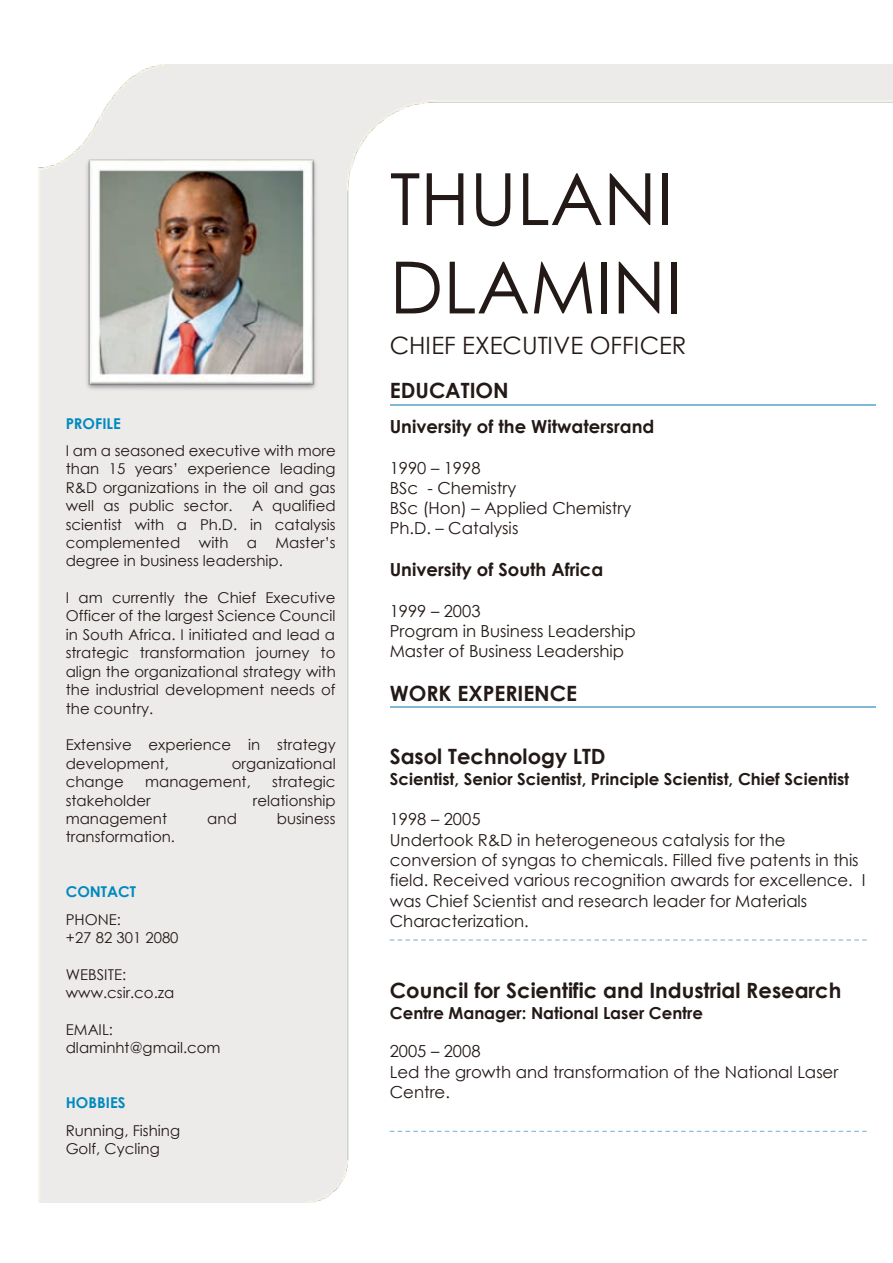
<style>
.page{position:relative;width:893px;height:1263px;background:#fff}
.page>*{position:absolute;margin:0;border:0;box-sizing:border-box;transform-origin:0 0}
.t1{font:72px/88.3px "Century Gothic";color:#231916}
.t2{font:24px "Century Gothic";color:#231916}
.t3{font:700 21px "Century Gothic";color:#231916}
.t4{font:700 18px "Century Gothic";color:#231916}
.t5{font:16.5px/20.2px "Century Gothic";color:#231916}
.t6{font:700 16.5px "Century Gothic";color:#231916}
.t7{font:15px/18.5px "Century Gothic";letter-spacing:.005em;color:#231916}
.t8{font:700 15px "Century Gothic";color:#008abe}
</style>
<div class="page">
<img style="left:39px;top:65px;width:854px;height:1137px">
<hr style="left:390px;top:404px;width:485px;height:1px;background:#81b8d6">
<hr style="left:390px;top:706px;width:485px;height:2px;background:#81b8d6">
<img style="left:83px;top:156px;width:237px;height:237px">
<svg style="left:390px;top:939px;width:480px;height:1px"></svg>
<svg style="left:390px;top:1131px;width:480px;height:1px"></svg>
<p class="t8" style="left:66px;top:412px;width:57px">PROFILE</p>
<p class="t7" style="left:66px;top:441px;width:272px;text-align:justify">I am a seasoned executive with more than 15 years’ experience leading R&amp;D organizations in the oil and gas well as public sector.</p>
<p class="t7" style="left:66px;top:496px;width:272px;text-align:justify;text-indent:186px">A qualified scientist with a Ph.D. in catalysis complemented with a Master’s degree in business leadership.</p>
<p class="t7" style="left:66px;top:588px;width:272px;text-align:justify">I am currently the Chief Executive Officer of the largest Science Council in South Africa. I initiated and lead a strategic transformation journey to align the organizational strategy with the industrial development needs of the country.</p>
<p class="t7" style="left:66px;top:735px;width:271px">Extensive experience in strategy development,</p>
<p class="t7" style="left:232px;top:754px;width:105px">organizational</p>
<p class="t7" style="left:66px;top:772px;width:60px">change</p>
<p class="t7" style="left:145px;top:772px;width:107px">management,</p>
<p class="t7" style="left:272px;top:772px;width:65px">strategic</p>
<p class="t7" style="left:66px;top:791px;width:86px">stakeholder</p>
<p class="t7" style="left:253px;top:791px;width:84px">relationship</p>
<p class="t7" style="left:66px;top:809px;width:103px">management</p>
<p class="t7" style="left:207px;top:809px;width:31px">and</p>
<p class="t7" style="left:277px;top:809px;width:60px">business</p>
<p class="t7" style="left:66px;top:827px;width:111px">transformation.</p>
<p class="t8" style="left:66px;top:880px;width:72px">CONTACT</p>
<p class="t7" style="left:66px;top:910px;width:114px">PHONE:<br>+27 82 301 2080</p>
<p class="t7" style="left:66px;top:965px;width:110px">WEBSITE: www.csir.co.za</p>
<p class="t7" style="left:66px;top:1020px;width:156px">EMAIL: dlaminht@gmail.com</p>
<p class="t8" style="left:66px;top:1091px;width:61px">HOBBIES</p>
<p class="t7" style="left:66px;top:1121px;width:116px">Running, Fishing<br>Golf, Cycling</p>
<h1 class="t1" style="left:390px;top:154px;width:294px">THULANI<br>DLAMINI</h1>
<h2 class="t2" style="left:390px;top:328px;width:298px">CHIEF EXECUTIVE OFFICER</h2>
<h3 class="t3" style="left:390px;top:375px;width:120px">EDUCATION</h3>
<p class="t4" style="left:390px;top:413px;width:266px">University of the Witwatersrand</p>
<p class="t5" style="left:390px;top:457px;width:243px">1990 – 1998<br>BSc - Chemistry<br>BSc (Hon) – Applied Chemistry<br>Ph.D. – Catalysis</p>
<p class="t4" style="left:390px;top:556px;width:215px">University of South Africa</p>
<p class="t5" style="left:390px;top:601px;width:247px">1999 – 2003<br>Program in Business Leadership<br>Master of Business Leadership</p>
<h3 class="t3" style="left:390px;top:677px;width:189px">WORK EXPERIENCE</h3>
<h3 class="t3" style="left:390px;top:740px;width:217px">Sasol Technology LTD</h3>
<p class="t6" style="left:390px;top:766px;width:461px">Scientist, Senior Scientist, Principle Scientist, Chief Scientist</p>
<p class="t5" style="left:390px;top:809px;width:477px">1998 – 2005<br>Undertook R&amp;D in heterogeneous catalysis for the conversion of syngas to chemicals. Filled five patents in this field. Received various recognition awards for excellence. I was Chief Scientist and research leader for Materials Characterization.</p>
<h3 class="t3" style="left:390px;top:974px;width:453px">Council for Scientific and Industrial Research</h3>
<p class="t6" style="left:390px;top:1000px;width:315px">Centre Manager: National Laser Centre</p>
<p class="t5" style="left:390px;top:1041px;width:450px">2005 – 2008<br>Led the growth and transformation of the National Laser<br>Centre.</p>
</div>
